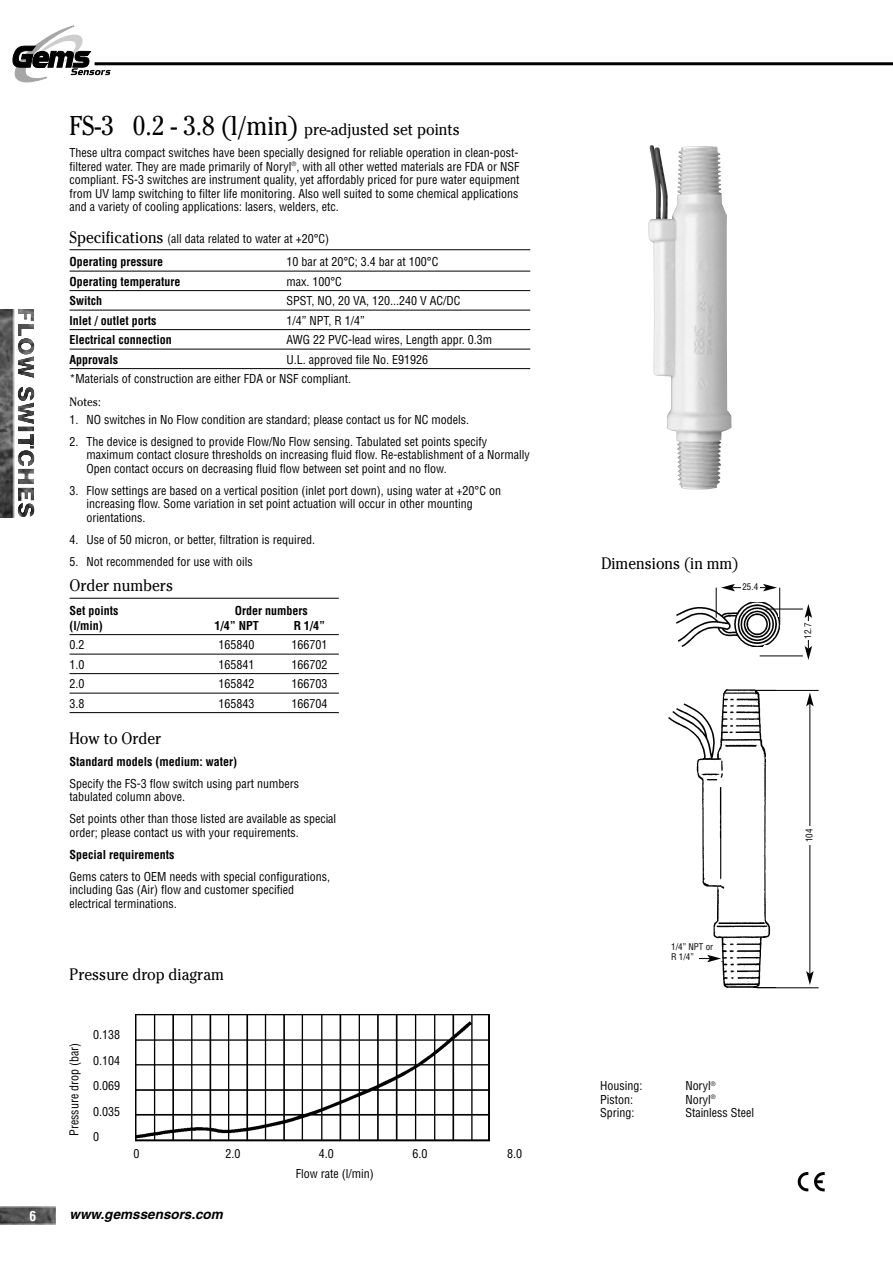
<style>
.page{position:relative;width:893px;height:1263px;background:#fff}
.page>*{position:absolute;margin:0;border:0;box-sizing:border-box;transform-origin:0 0}
.t1{font:16.5px "Cheltenham";color:#000;scale:.9 1}
.t2{font:italic 700 13.5px "Helvetica";color:#000}
.t3{font:700 condensed 13.5px "Helvetica";color:#fff}
.t4{font:condensed 12px/13.5px "Helvetica";color:#000}
.t5{font:700 condensed 12px "Helvetica";color:#000}
.t6{font:condensed 12px/23.5px "Helvetica";color:#000;scale:.9 1}
.t7{font:12px "Cheltenham";color:#000;scale:.9 1}
.t8{font:condensed 9px/10.8px "Helvetica";color:#000}
.s1{font-size:27px}
.s2{font-family:"Cheltenham";font-stretch:normal;font-size:16.5px}
.s3{font-weight:700}
</style>
<div class="page">
<img style="left:676px;top:603px;width:105px;height:44px">
<svg style="left:716px;top:603px;width:5px;height:10px"></svg>
<svg style="left:772px;top:603px;width:9px;height:17px"></svg>
<svg style="left:763px;top:646px;width:18px;height:1px"></svg>
<img style="left:668px;top:689px;width:107px;height:298px">
<img style="left:135px;top:1014px;width:355px;height:127px">
<svg style="left:12px;top:26px;width:99px;height:57px"></svg>
<hr style="left:95px;top:62px;width:797px;height:3px;background:#000">
<img style="left:1px;top:309px;width:14px;height:209px">
<img style="left:18px;top:309px;width:16px;height:208px">
<div style="left:1px;top:1204px;width:54px;height:23px;background:linear-gradient(to right,#9f9f9f,#b2b2b2)"></div>
<img style="left:1px;top:1207px;width:54px;height:18px">
<hr style="left:70px;top:249px;width:460px;height:1px;background:#000">
<hr style="left:70px;top:271px;width:460px;height:1px;background:#000">
<hr style="left:70px;top:290px;width:460px;height:1px;background:#000">
<hr style="left:70px;top:310px;width:460px;height:1px;background:#000">
<hr style="left:70px;top:329px;width:460px;height:1px;background:#000">
<hr style="left:70px;top:349px;width:460px;height:1px;background:#000">
<hr style="left:70px;top:368px;width:460px;height:1px;background:#000">
<img style="left:648px;top:145px;width:83px;height:345px">
<hr style="left:70px;top:598px;width:269px;height:1px;background:#000">
<hr style="left:70px;top:634px;width:269px;height:1px;background:#000">
<hr style="left:70px;top:654px;width:269px;height:1px;background:#000">
<hr style="left:70px;top:673px;width:269px;height:1px;background:#000">
<hr style="left:70px;top:693px;width:269px;height:1px;background:#000">
<hr style="left:70px;top:712px;width:269px;height:1px;background:#000">
<hr style="left:715px;top:588px;width:1px;height:30px;background:#000">
<hr style="left:779px;top:588px;width:1px;height:37px;background:#000">
<hr style="left:732px;top:587px;width:33px;height:1px;background:#000">
<svg style="left:721px;top:584px;width:14px;height:7px"></svg>
<svg style="left:763px;top:584px;width:14px;height:7px"></svg>
<div style="left:741px;top:582px;width:18px;height:13px;background:#fff"></div>
<hr style="left:808px;top:615px;width:1px;height:34px;background:#000">
<svg style="left:804px;top:646px;width:8px;height:14px"></svg>
<svg style="left:804px;top:604px;width:8px;height:14px"></svg>
<div style="left:802px;top:621px;width:13px;height:19px;background:#fff"></div>
<hr style="left:809px;top:704px;width:1px;height:270px;background:#000">
<svg style="left:806px;top:971px;width:7px;height:14px"></svg>
<svg style="left:806px;top:692px;width:7px;height:14px"></svg>
<div style="left:804px;top:826px;width:13px;height:19px;background:#fff"></div>
<hr style="left:765px;top:609px;width:37px;height:1px;background:#000">
<hr style="left:759px;top:656px;width:43px;height:1px;background:#000">
<hr style="left:756px;top:690px;width:62px;height:1px;background:#000">
<hr style="left:756px;top:987px;width:62px;height:1px;background:#000">
<div style="left:669px;top:941px;width:52px;height:48px;background:#fff"></div>
<svg style="left:699px;top:955px;width:22px;height:7px"></svg>
<svg style="left:797px;top:1172px;width:27px;height:19px"></svg>
<h1 class="t1" style="left:70px;top:124px;width:435px"><span class="s1">FS-3 0.2 - 3.8 (l/min)</span> pre-adjusted set points</h1>
<p class="t4" style="left:70px;top:148px;width:451px;text-align:justify">These ultra compact switches have been specially designed for reliable operation in clean-post&shy;filtered water. They are made primarily of Noryl<sup>®</sup>, with all other wetted materials are FDA or NSF compliant. FS-3 switches are instrument quality, yet affordably priced for pure water equipment from UV lamp switching to filter life monitoring. Also well suited to some chemical applications and a variety of cooling applications: lasers, welders, etc.</p>
<p class="t6" style="left:70px;top:228px;width:290px"><span class="s2">Specifications</span> (all data related to water at +20°C)<br><span class="s3">Operating pressure</span></p>
<p class="t4" style="left:286px;top:257px;width:153px">10 bar at 20°C; 3.4 bar at 100°C</p>
<p class="t5" style="left:70px;top:277px;width:112px">Operating temperature</p>
<p class="t4" style="left:286px;top:276px;width:57px">max. 100°C</p>
<p class="t5" style="left:70px;top:296px;width:34px">Switch</p>
<p class="t4" style="left:286px;top:296px;width:175px">SPST, NO, 20 VA, 120...240 V AC/DC</p>
<p class="t5" style="left:70px;top:316px;width:88px">Inlet / outlet ports</p>
<p class="t4" style="left:286px;top:315px;width:80px">1/4” NPT, R 1/4”</p>
<p class="t5" style="left:70px;top:335px;width:104px">Electrical connection</p>
<p class="t4" style="left:286px;top:335px;width:207px">AWG 22 PVC-lead wires, Length appr. 0.3m</p>
<p class="t5" style="left:70px;top:355px;width:50px">Approvals</p>
<p class="t4" style="left:70px;top:351px;width:360px;line-height:19.5px;text-indent:217px">U.L. approved file No. E91926 *Materials of construction are either FDA or NSF compliant.</p>
<p class="t7" style="left:70px;top:397px;width:36px">Notes:</p>
<p class="t4" style="left:70px;top:414px;width:401px">1. NO switches in No Flow condition are standard; please contact us for NC models.</p>
<p class="t4" style="left:86px;top:436px;width:445px;text-indent:-17px">2. The device is designed to provide Flow/No Flow sensing. Tabulated set points specify maximum contact closure thresholds on increasing fluid flow. Re-establishment of a Normally<br>Open contact occurs on decreasing fluid flow between set point and no flow.</p>
<p class="t4" style="left:86px;top:485px;width:416px;text-indent:-17px">3. Flow settings are based on a vertical position (inlet port down), using water at +20°C on increasing flow. Some variation in set point actuation will occur in other mounting orientations.</p>
<p class="t4" style="left:70px;top:534px;width:247px">4. Use of 50 micron, or better, filtration is required.</p>
<p class="t4" style="left:70px;top:556px;width:185px">5. Not recommended for use with oils</p>
<h1 class="t1" style="left:70px;top:580px;width:117px">Order numbers</h1>
<p class="t5" style="left:70px;top:606px;width:50px">Set points</p>
<p class="t5" style="left:235px;top:606px;width:74px">Order numbers</p>
<p class="t5" style="left:70px;top:621px;width:35px">(l/min)</p>
<p class="t5" style="left:214px;top:621px;width:46px">1/4” NPT</p>
<p class="t5" style="left:294px;top:621px;width:33px">R 1/4”</p>
<p class="t4" style="left:70px;top:640px;width:16px">0.2</p>
<p class="t4" style="left:219px;top:640px;width:37px">165840</p>
<p class="t4" style="left:291px;top:640px;width:37px">166701</p>
<p class="t4" style="left:70px;top:659px;width:16px">1.0</p>
<p class="t4" style="left:219px;top:659px;width:37px">165841</p>
<p class="t4" style="left:291px;top:659px;width:37px">166702</p>
<p class="t4" style="left:70px;top:679px;width:16px">2.0</p>
<p class="t4" style="left:219px;top:679px;width:37px">165842</p>
<p class="t4" style="left:291px;top:679px;width:37px">166703</p>
<p class="t4" style="left:70px;top:698px;width:16px">3.8</p>
<p class="t4" style="left:219px;top:698px;width:37px">165843</p>
<p class="t4" style="left:291px;top:698px;width:37px">166704</p>
<h1 class="t1" style="left:70px;top:732px;width:103px">How to Order</h1>
<p class="t5" style="left:70px;top:757px;width:169px">Standard models (medium: water)</p>
<p class="t4" style="left:70px;top:778px;width:231px">Specify the FS-3 flow switch using part numbers tabulated column above.</p>
<p class="t4" style="left:70px;top:814px;width:268px">Set points other than those listed are available as special order; please contact us with your requirements.</p>
<p class="t5" style="left:70px;top:850px;width:106px">Special requirements</p>
<p class="t4" style="left:70px;top:871px;width:262px">Gems caters to OEM needs with special configurations, including Gas (Air) flow and customer specified electrical terminations.</p>
<h1 class="t1" style="left:70px;top:968px;width:173px">Pressure drop diagram</h1>
<p class="t4" style="left:69px;top:1136px;width:95px;rotate:-90deg">Pressure drop (bar)</p>
<p class="t4" style="left:93px;top:1023px;width:28px;line-height:25.5px;text-align:justify">0.138<br>0.104<br>0.069<br>0.035<br>0</p>
<p class="t4" style="left:133px;top:1148px;width:7px">0</p>
<p class="t4" style="left:225px;top:1148px;width:16px">2.0</p>
<p class="t4" style="left:319px;top:1148px;width:16px">4.0</p>
<p class="t4" style="left:412px;top:1148px;width:16px">6.0</p>
<p class="t4" style="left:507px;top:1148px;width:16px">8.0</p>
<p class="t4" style="left:296px;top:1168px;width:79px">Flow rate (l/min)</p>
<p class="t3" style="left:30px;top:1211px;width:8px">6</p>
<p class="t2" style="left:70px;top:1206px;width:155px">www.gemssensors.com</p>
<h1 class="t1" style="left:601px;top:557px;width:154px">Dimensions (in mm)</h1>
<p class="t8" style="left:742px;top:583px;width:17px">25.4</p>
<p class="t8" style="left:803px;top:639px;width:17px;rotate:-90deg">12.7</p>
<p class="t8" style="left:671px;top:942px;width:43px">1/4” NPT or<br>R 1/4”</p>
<p class="t4" style="left:600px;top:1081px;width:44px">Housing:</p>
<p class="t4" style="left:685px;top:1081px;width:32px">Noryl<sup>®</sup></p>
<p class="t4" style="left:600px;top:1094px;width:34px">Piston:</p>
<p class="t4" style="left:685px;top:1094px;width:32px">Noryl<sup>®</sup></p>
<p class="t4" style="left:600px;top:1108px;width:36px">Spring:</p>
<p class="t4" style="left:685px;top:1108px;width:70px">Stainless Steel</p>
<p class="t8" style="left:805px;top:842px;width:15px;rotate:-90deg">104</p>
</div>
